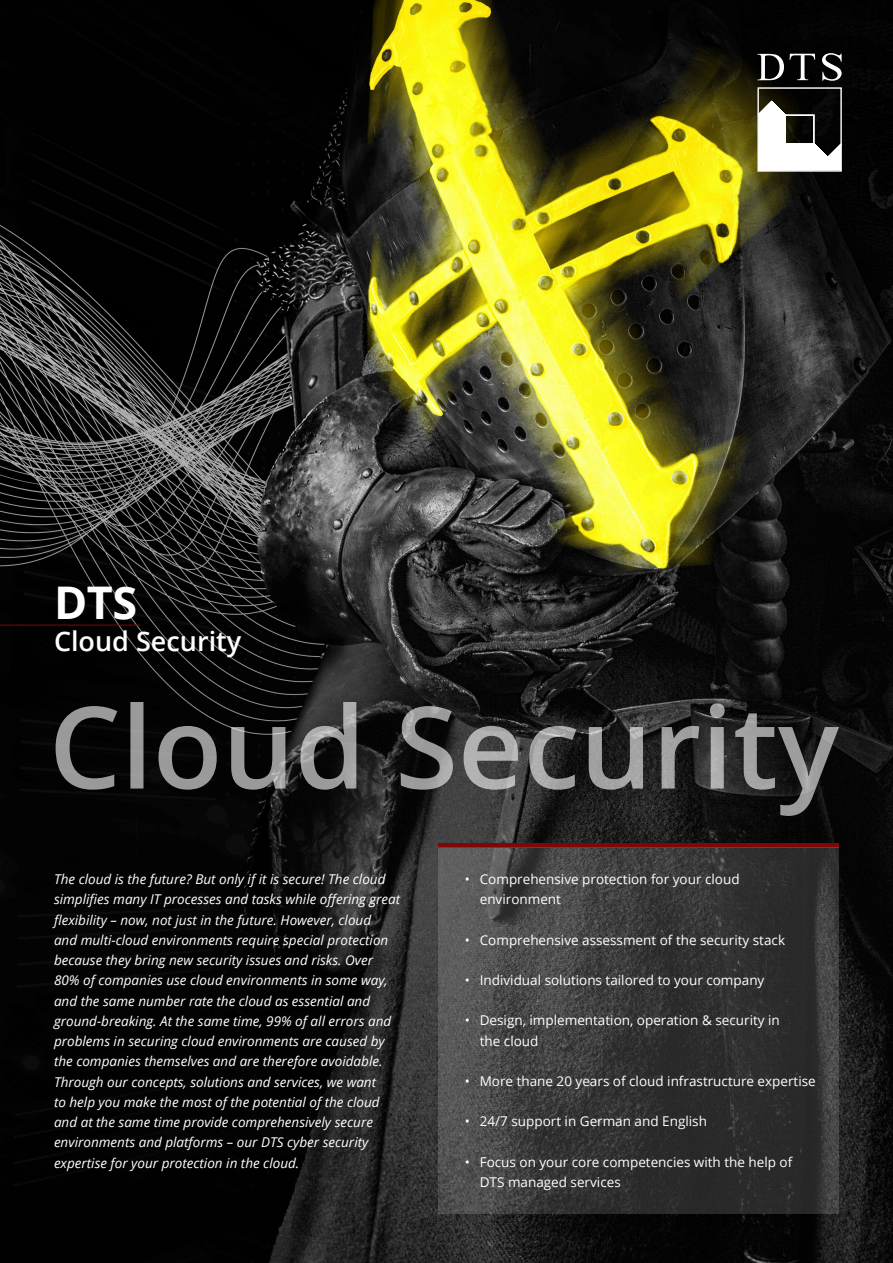
<style>
.page{position:relative;width:893px;height:1263px;background:#fff}
.page>*{position:absolute;margin:0;border:0;box-sizing:border-box;transform-origin:0 0}
.t1{font:700 45px "Open Sans";color:#fff}
.t2{font:600 27px "Open Sans";color:#fff}
.t3{font:italic 13.5px/20.2px "Open Sans";color:#fff}
.t4{font:13.5px "Open Sans";color:#fff}
</style>
<div class="page">
<img style="left:0;top:0;width:893px;height:1263px">
<div style="left:42px;top:573px;width:211px;height:97px;background:#000"></div>
<svg style="left:56px;top:702px;width:783px;height:114px;background:#393939"></svg>
<hr style="left:438px;top:843px;width:401px;height:4px;background:#810706">
<svg style="left:438px;top:847px;width:401px;height:367px;background:#3b3b3b"></svg>
<hr style="left:0;top:625px;width:140px;height:1px;background:#810706">
<svg style="left:756px;top:87px;width:87px;height:85px"></svg>
<svg style="left:757px;top:54px;width:27px;height:26px"></svg>
<svg style="left:790px;top:54px;width:25px;height:26px"></svg>
<svg style="left:822px;top:53px;width:20px;height:28px"></svg>
<p class="t1" style="left:54px;top:571px;width:85px">DTS</p>
<p class="t2" style="left:54px;top:622px;width:189px">Cloud Security</p>
<p class="t3" style="left:54px;top:869px;width:348px">The cloud is the future? But only if it is secure! The cloud simplifies many IT processes and tasks while offering great flexibility – now, not just in the future. However, cloud<br>and multi-cloud environments require special protection because they bring new security issues and risks. Over 80% of companies use cloud environments in some way, and the same number rate the cloud as essential and ground-breaking. At the same time, 99% of all errors and problems in securing cloud environments are caused by the companies themselves and are therefore avoidable.<br>Through our concepts, solutions and services, we want<br>to help you make the most of the potential of the cloud and at the same time provide comprehensively secure environments and platforms – our DTS cyber security expertise for your protection in the cloud.</p>
<p class="t4" style="left:465px;top:870px;width:276px">• Comprehensive protection for your cloud</p>
<p class="t4" style="left:480px;top:890px;width:83px">environment</p>
<p class="t4" style="left:465px;top:930px;width:322px">• Comprehensive assessment of the security stack</p>
<p class="t4" style="left:465px;top:971px;width:301px">• Individual solutions tailored to your company</p>
<p class="t4" style="left:465px;top:1011px;width:317px">• Design, implementation, operation &amp; security in</p>
<p class="t4" style="left:480px;top:1031px;width:60px">the cloud</p>
<p class="t4" style="left:465px;top:1072px;width:353px">• More thane 20 years of cloud infrastructure expertise</p>
<p class="t4" style="left:465px;top:1112px;width:244px">• 24/7 support in German and English</p>
<p class="t4" style="left:465px;top:1152px;width:329px">• Focus on your core competencies with the help of</p>
<p class="t4" style="left:480px;top:1173px;width:142px">DTS managed services</p>
</div>
